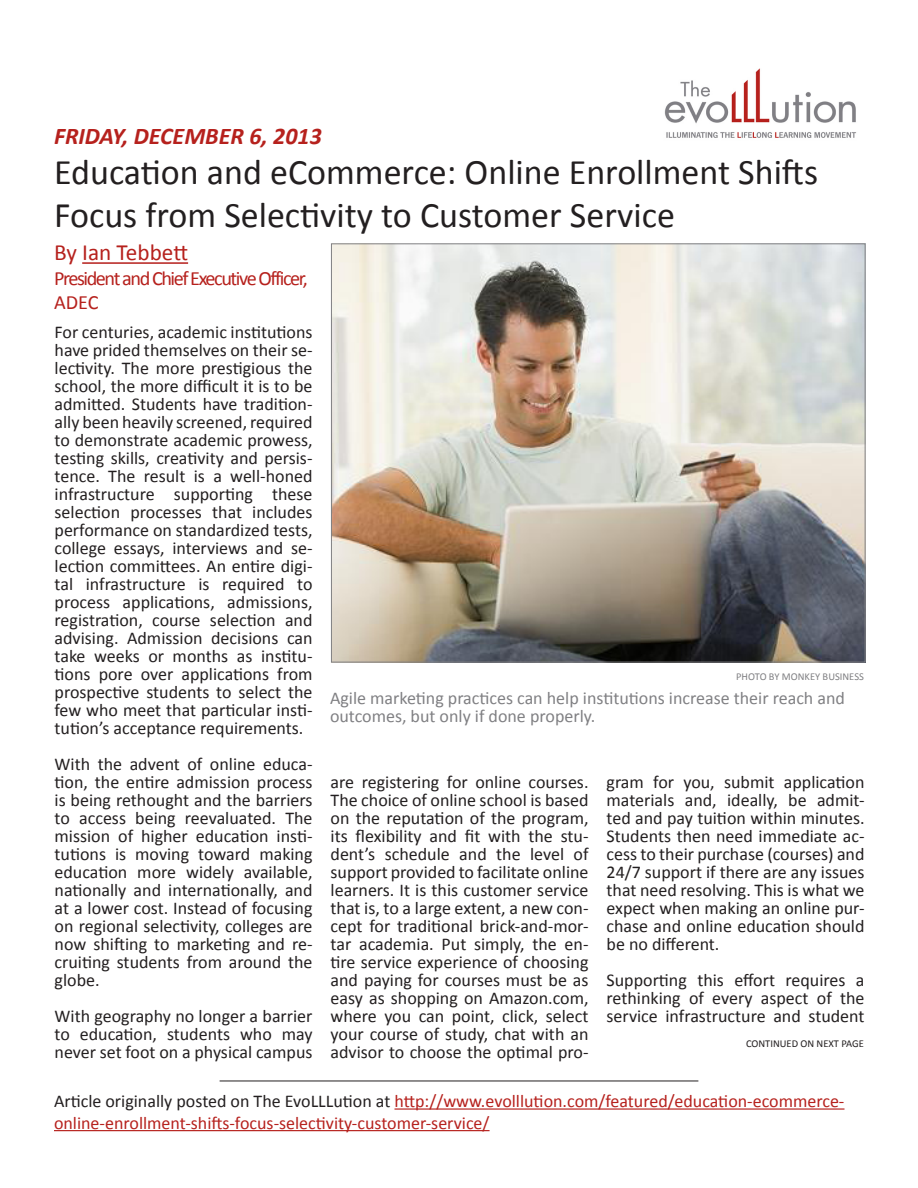
<style>
.page{position:relative;width:918px;height:1188px;background:#fff}
.page>*{position:absolute;margin:0;border:0;box-sizing:border-box;transform-origin:0 0}
.t1{font:36px/43.2px "Calibri";color:#231f20}
.t2{font:italic 700 24px "Calibri";color:#b6211d}
.t3{font:23.25px "Calibri";color:#b6211d}
.t4{font:20.25px/24.3px "Calibri";letter-spacing:-.07em;color:#b6211d}
.t5{font:18px/18px "Calibri";color:#231f20;text-align:justify}
.t6{font:18px/21.6px "Calibri";color:#b6211d}
.t7{font:18px/18px "Calibri";color:#808083}
.t8{font:10.5px "Calibri";color:#808083}
.t9{font:10.5px "Calibri";color:#231f20}
.s1{color:#231f20}
</style>
<div class="page">
<img style="left:664px;top:68px;width:192px;height:70px">
<hr style="left:220px;top:1081px;width:478px;height:1px;background:#231f20">
<hr style="left:82px;top:262px;width:106px;height:2px;background:#b6211d">
<img style="left:333px;top:245px;width:531px;height:415px">
<hr style="left:395px;top:1108px;width:450px;height:2px;background:#b6211d">
<hr style="left:54px;top:1130px;width:436px;height:1px;background:#b6211d">
<p class="t2" style="left:54px;top:121px;width:269px">FRIDAY, DECEMBER 6, 2013</p>
<p class="t1" style="left:54px;top:150px;width:766px">Education and eCommerce: Online Enrollment Shifts<br>Focus from Selectivity to Customer Service</p>
<p class="t3" style="left:54px;top:238px;width:136px">By Ian Tebbett</p>
<p class="t4" style="left:54px;top:266px;width:255px">President and Chief Executive Officer,<br>ADEC</p>
<p class="t5" style="left:55px;top:323px;width:260px">For centuries, academic institutions have prided themselves on their se&shy;lectivity. The more prestigious the school, the more difficult it is to be admitted. Students have tradition&shy;ally been heavily screened, required to demonstrate academic prowess, testing skills, creativity and persis&shy;tence. The result is a well-honed infrastructure supporting these selection processes that includes performance on standardized tests, college essays, interviews and se&shy;lection committees. An entire digi&shy;tal infrastructure is required to process applications, admissions, registration, course selection and advising. Admission decisions can take weeks or months as institu&shy;tions pore over applications from prospective students to select the few who meet that particular insti&shy;tution’s acceptance requirements.</p>
<p class="t5" style="left:55px;top:755px;width:259px">With the advent of online educa&shy;tion, the entire admission process is being rethought and the barriers to access being reevaluated. The mission of higher education insti&shy;tutions is moving toward making education more widely available, nationally and internationally, and at a lower cost. Instead of focusing on regional selectivity, colleges are now shifting to marketing and re&shy;cruiting students from around the globe.</p>
<p class="t5" style="left:55px;top:1007px;width:259px">With geography no longer a barrier to education, students who may never set foot on a physical campus</p>
<p class="t8" style="left:736px;top:669px;width:129px">PHOTO BY MONKEY BUSINESS</p>
<p class="t7" style="left:330px;top:689px;width:517px">Agile marketing practices can help institutions increase their reach and outcomes, but only if done properly.</p>
<p class="t5" style="left:331px;top:773px;width:260px">are registering for online courses.<br>The choice of online school is based on the reputation of the program, its flexibility and fit with the stu&shy;dent’s schedule and the level of support provided to facilitate online learners. It is this customer service that is, to a large extent, a new con&shy;cept for traditional brick-and-mor&shy;tar academia. Put simply, the en&shy;tire service experience of choosing and paying for courses must be as easy as shopping on Amazon.com, where you can point, click, select your course of study, chat with an advisor to choose the optimal pro-</p>
<p class="t5" style="left:607px;top:773px;width:259px">gram for you, submit application materials and, ideally, be admit&shy;ted and pay tuition within minutes.<br>Students then need immediate ac&shy;cess to their purchase (courses) and 24/7 support if there are any issues that need resolving. This is what we expect when making an online pur&shy;chase and online education should be no different.</p>
<p class="t5" style="left:607px;top:971px;width:259px">Supporting this effort requires a rethinking of every aspect of the service infrastructure and student</p>
<p class="t9" style="left:746px;top:1037px;width:119px">CONTINUED ON NEXT PAGE</p>
<p class="t6" style="left:54px;top:1090px;width:792px"><span class="s1">Article originally posted on The EvoLLLution at</span> http://www.evolllution.com/featured/education-ecommerce&shy;online-enrollment-shifts-focus-selectivity-customer-service/</p>
</div>
